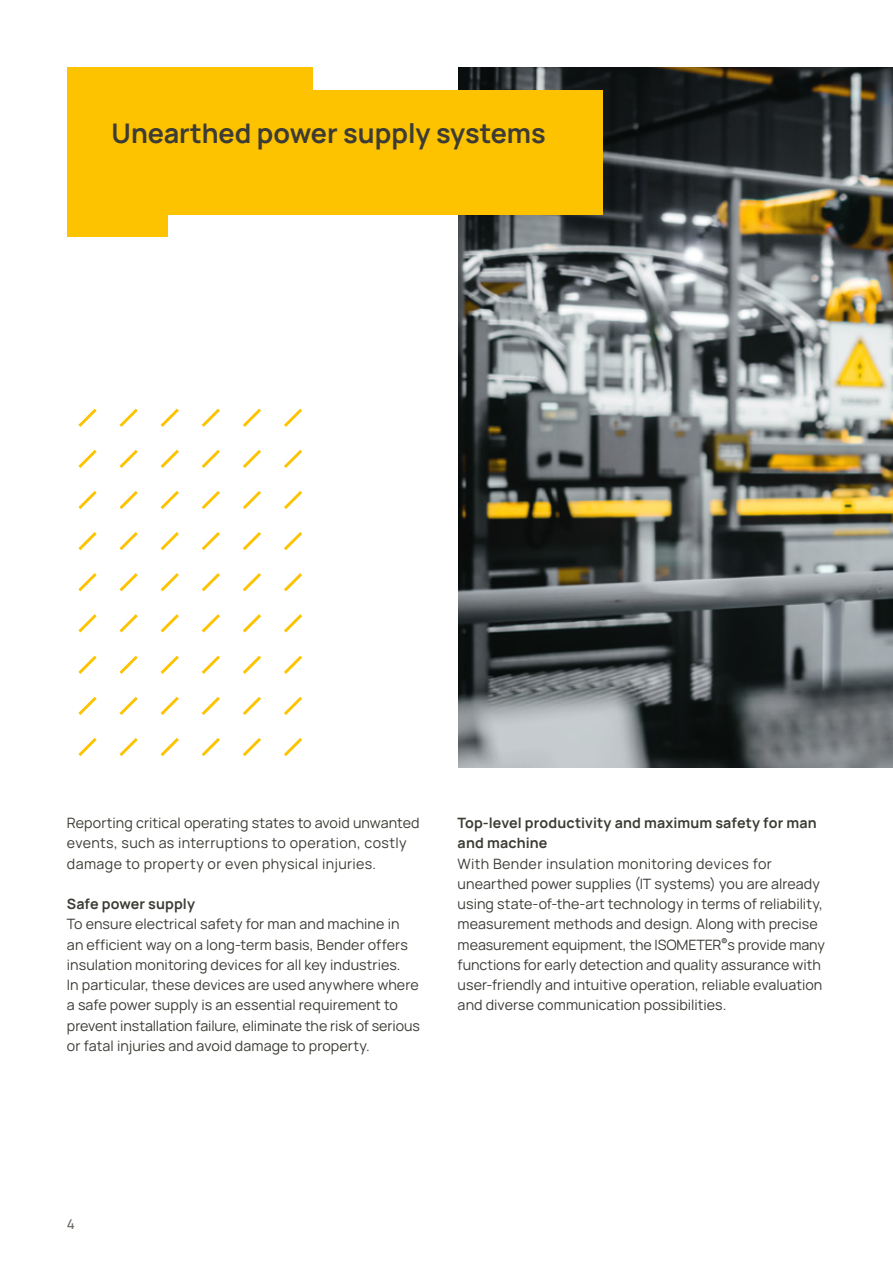
<style>
.page{position:relative;width:893px;height:1263px;background:#fff}
.page>*{position:absolute;margin:0;border:0;box-sizing:border-box;transform-origin:0 0}
.Headline_18_Pt{font:700 27px "Manrope";color:#3c3b35}
.Fließtext_9_5_Pt{font:14.25px/20.2px "Manrope";letter-spacing:.005em;color:#3c3b35}
.Fließtext_9_5_Pt-2{font:700 14.25px/20.2px "Manrope";letter-spacing:.01em;color:#3c3b35}
.t1{font:500 13.5px "Manrope";color:#6a6962}
</style>
<div class="page">
<img style="left:458px;top:68px;width:435px;height:699px">
<div style="left:67px;top:90px;width:536px;height:124px;background:#fdc300"></div>
<div style="left:67px;top:196px;width:100px;height:41px;background:#fdc300"></div>
<div style="left:67px;top:68px;width:246px;height:28px;background:#fdc300"></div>
<svg style="left:161px;top:409px;width:18px;height:18px"></svg>
<svg style="left:284px;top:409px;width:18px;height:18px"></svg>
<svg style="left:78px;top:409px;width:19px;height:18px"></svg>
<svg style="left:202px;top:409px;width:18px;height:18px"></svg>
<svg style="left:78px;top:491px;width:19px;height:18px"></svg>
<svg style="left:202px;top:491px;width:18px;height:18px"></svg>
<svg style="left:161px;top:491px;width:18px;height:18px"></svg>
<svg style="left:284px;top:491px;width:18px;height:18px"></svg>
<svg style="left:119px;top:450px;width:19px;height:18px"></svg>
<svg style="left:243px;top:450px;width:18px;height:18px"></svg>
<svg style="left:119px;top:409px;width:19px;height:18px"></svg>
<svg style="left:243px;top:409px;width:18px;height:18px"></svg>
<svg style="left:119px;top:491px;width:19px;height:18px"></svg>
<svg style="left:243px;top:491px;width:18px;height:18px"></svg>
<svg style="left:78px;top:450px;width:19px;height:18px"></svg>
<svg style="left:202px;top:450px;width:18px;height:18px"></svg>
<svg style="left:161px;top:450px;width:18px;height:18px"></svg>
<svg style="left:284px;top:450px;width:18px;height:18px"></svg>
<svg style="left:161px;top:532px;width:18px;height:18px"></svg>
<svg style="left:284px;top:532px;width:18px;height:18px"></svg>
<svg style="left:78px;top:532px;width:19px;height:18px"></svg>
<svg style="left:202px;top:532px;width:18px;height:18px"></svg>
<svg style="left:78px;top:614px;width:19px;height:18px"></svg>
<svg style="left:202px;top:614px;width:18px;height:18px"></svg>
<svg style="left:161px;top:614px;width:18px;height:18px"></svg>
<svg style="left:284px;top:614px;width:18px;height:18px"></svg>
<svg style="left:119px;top:573px;width:19px;height:18px"></svg>
<svg style="left:243px;top:573px;width:18px;height:18px"></svg>
<svg style="left:119px;top:532px;width:19px;height:18px"></svg>
<svg style="left:243px;top:532px;width:18px;height:18px"></svg>
<svg style="left:119px;top:614px;width:19px;height:18px"></svg>
<svg style="left:243px;top:614px;width:18px;height:18px"></svg>
<svg style="left:78px;top:573px;width:19px;height:18px"></svg>
<svg style="left:202px;top:573px;width:18px;height:18px"></svg>
<svg style="left:161px;top:573px;width:18px;height:18px"></svg>
<svg style="left:284px;top:573px;width:18px;height:18px"></svg>
<svg style="left:161px;top:656px;width:18px;height:18px"></svg>
<svg style="left:284px;top:656px;width:18px;height:18px"></svg>
<svg style="left:78px;top:656px;width:19px;height:18px"></svg>
<svg style="left:202px;top:656px;width:18px;height:18px"></svg>
<svg style="left:78px;top:738px;width:19px;height:18px"></svg>
<svg style="left:202px;top:738px;width:18px;height:18px"></svg>
<svg style="left:161px;top:738px;width:18px;height:18px"></svg>
<svg style="left:284px;top:738px;width:18px;height:18px"></svg>
<svg style="left:119px;top:697px;width:19px;height:18px"></svg>
<svg style="left:243px;top:697px;width:18px;height:18px"></svg>
<svg style="left:119px;top:656px;width:19px;height:18px"></svg>
<svg style="left:243px;top:656px;width:18px;height:18px"></svg>
<svg style="left:119px;top:738px;width:19px;height:18px"></svg>
<svg style="left:243px;top:738px;width:18px;height:18px"></svg>
<svg style="left:78px;top:697px;width:19px;height:18px"></svg>
<svg style="left:202px;top:697px;width:18px;height:18px"></svg>
<svg style="left:161px;top:697px;width:18px;height:18px"></svg>
<svg style="left:284px;top:697px;width:18px;height:18px"></svg>
<p class="Headline_18_Pt" style="left:112px;top:115px;width:435px">Unearthed power supply systems</p>
<p class="Fließtext_9_5_Pt" style="left:67px;top:812px;width:354px">Reporting critical operating states to avoid unwanted events, such as interruptions to operation, costly damage to property or even physical injuries.</p>
<p class="Fließtext_9_5_Pt-2" style="left:67px;top:893px;width:130px">Safe power supply</p>
<p class="Fließtext_9_5_Pt" style="left:67px;top:913px;width:354px">To ensure electrical safety for man and machine in<br>an efficient way on a long-term basis, Bender offers insulation monitoring devices for all key industries.<br>In particular, these devices are used anywhere where a safe power supply is an essential requirement to prevent installation failure, eliminate the risk of serious or fatal injuries and avoid damage to property.</p>
<p class="Fließtext_9_5_Pt-2" style="left:458px;top:812px;width:361px">Top-level productivity and maximum safety for man and machine</p>
<p class="Fließtext_9_5_Pt" style="left:458px;top:853px;width:369px">With Bender insulation monitoring devices for unearthed power supplies (IT systems) you are already using state-of-the-art technology in terms of reliability, measurement methods and design. Along with precise measurement equipment, the ISOMETER<sup>®</sup>s provide many functions for early detection and quality assurance with user-friendly and intuitive operation, reliable evaluation and diverse communication possibilities.</p>
<p class="t1" style="left:67px;top:1214px;width:10px">4</p>
</div>
